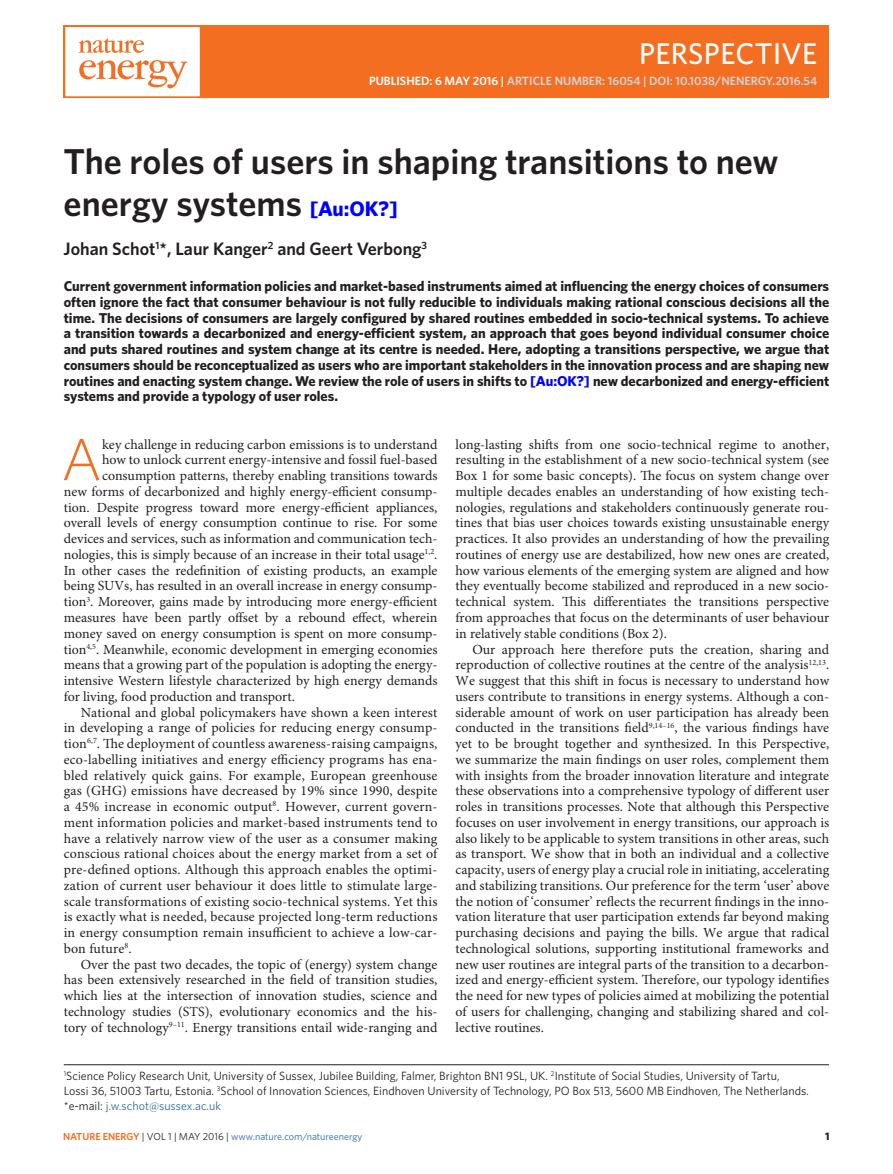
<style>
.page{position:relative;width:893px;height:1174px;background:#fff}
.page>*{position:absolute;margin:0;border:0;box-sizing:border-box;transform-origin:0 0}
.Body_first_w_drop_c{font:300 59.4px "Whitney";color:#f36e21}
.Title{font:600 36px/42px "Whitney";color:#231f20}
.t1{font:500 30px "Whitney";letter-spacing:.01em;color:#fff}
.Author{font:600 18px "Whitney";color:#231f20}
.Abstract{font:700 14.25px/15.8px "Whitney";color:#231f20;text-align:justify}
.Body_text{font:13.95px/15.8px "Minion Pro";color:#231f20;text-align:justify}
.Body_first_w_drop_c-2{font:13.95px "Minion Pro";color:#231f20}
.Address{font:12px/15px "Whitney";color:#231f20}
.t2{font:600 12px "Whitney";color:#d1d2d4}
.t3{font:700 10.8px "Whitney";color:#231f20}
.t4{font:10.2px "Whitney";color:#316a9f}
.s1{color:#fff}
.s2{font-weight:700;font-size:21px;color:#00f}
.s3{color:#00f}
.s4{color:#316a9f}
.s5{font-weight:600;color:#f36e21}
.s6{color:#231f20}
</style>
<div class="page">
<hr style="left:64px;top:1064px;width:765px;height:1px;background:#231f20">
<div style="left:64px;top:26px;width:765px;height:72px;background:#f36e21"></div>
<div style="left:64px;top:26px;width:137px;height:72px;background:#fff;border:2px solid #f36e21"></div>
<svg style="left:78px;top:38px;width:66px;height:15px"></svg>
<svg style="left:79px;top:60px;width:108px;height:28px"></svg>
<p class="t1" style="left:639px;top:34px;width:180px">PERSPECTIVE</p>
<p class="t2" style="left:369px;top:73px;width:450px"><span class="s1">PUBLISHED: 6 MAY 2016 |</span> ARTICLE NUMBER: 16054 | DOI: 10.1038/NENERGY.2016.54</p>
<p class="Title" style="left:64px;top:140px;width:716px">The roles of users in shaping transitions to new energy systems <span class="s2">[Au:OK?]</span></p>
<p class="Author" style="left:64px;top:237px;width:365px">Johan Schot<sup>1</sup>*, Laur Kanger<sup>2</sup> and Geert Verbong<sup>3</sup></p>
<p class="Abstract" style="left:64px;top:278px;width:767px">Current government information policies and market-based instruments aimed at influencing the energy choices of consumers often ignore the fact that consumer behaviour is not fully reducible to individuals making rational conscious decisions all the time. The decisions of consumers are largely configured by shared routines embedded in socio-technical systems. To achieve a transition towards a decarbonized and energy-efficient system, an approach that goes beyond individual consumer choice and puts shared routines and system change at its centre is needed. Here, adopting a transitions perspective, we argue that consumers should be reconceptualized as users who are important stakeholders in the innovation process and are shaping new routines and enacting system change. We review the role of users in shifts to <span class="s3">[Au:OK?]</span> new decarbonized and energy-efficient systems and provide a typology of user roles.</p>
<p class="Body_text" style="left:455px;top:437px;width:375px">long-lasting shifts from one socio-technical regime to another, resulting in the establishment of a new socio-technical system (see Box 1 for some basic concepts). The focus on system change over multiple decades enables an understanding of how existing tech&shy;nologies, regulations and stakeholders continuously generate rou&shy;tines that bias user choices towards existing unsustainable energy practices. It also provides an understanding of how the prevailing routines of energy use are destabilized, how new ones are created, how various elements of the emerging system are aligned and how they eventually become stabilized and reproduced in a new socio&shy;technical system. This differentiates the transitions perspective from approaches that focus on the determinants of user behaviour in relatively stable conditions (Box 2).</p>
<p class="Body_text" style="left:455px;top:641px;width:375px;text-indent:17px">Our approach here therefore puts the creation, sharing and reproduction of collective routines at the centre of the analysis<sup>12,13</sup>.<br>We suggest that this shift in focus is necessary to understand how users contribute to transitions in energy systems. Although a con&shy;siderable amount of work on user participation has already been conducted in the transitions field<sup>9,14–16</sup>, the various findings have yet to be brought together and synthesized. In this Perspective, we summarize the main findings on user roles, complement them with insights from the broader innovation literature and integrate these observations into a comprehensive typology of different user roles in transitions processes. Note that although this Perspective focuses on user involvement in energy transitions, our approach is also likely to be applicable to system transitions in other areas, such as transport. We show that in both an individual and a collective capacity, users of energy play a crucial role in initiating, accelerating and stabilizing transitions. Our preference for the term ‘user’ above the notion of ‘consumer’ reflects the recurrent findings in the inno&shy;vation literature that user participation extends far beyond making purchasing decisions and paying the bills. We argue that radical technological solutions, supporting institutional frameworks and new user routines are integral parts of the transition to a decarbon&shy;ized and energy-efficient system. Therefore, our typology identifies the need for new types of policies aimed at mobilizing the potential of users for challenging, changing and stabilizing shared and col&shy;lective routines.</p>
<p class="Address" style="left:64px;top:1068px;width:747px"><sup>1</sup>Science Policy Research Unit, University of Sussex, Jubilee Building, Falmer, Brighton BN1 9SL, UK. <sup>2</sup>Institute of Social Studies, University of Tartu,<br>Lossi 36, 51003 Tartu, Estonia. <sup>3</sup>School of Innovation Sciences, Eindhoven University of Technology, PO Box 513, 5600 MB Eindhoven, The Netherlands. *e-mail: <span class="s4">j.w.schot@sussex.ac.uk</span></p>
<p class="Body_first_w_drop_c" style="left:61px;top:420px;width:43px">A</p>
<p class="Body_first_w_drop_c-2" style="left:102px;top:436px;width:337px">key challenge in reducing carbon emissions is to understand</p>
<p class="Body_first_w_drop_c-2" style="left:102px;top:451px;width:337px">how to unlock current energy-intensive and fossil fuel-based</p>
<p class="Body_first_w_drop_c-2" style="left:102px;top:467px;width:337px">consumption patterns, thereby enabling transitions towards</p>
<p class="Body_first_w_drop_c-2" style="left:64px;top:483px;width:375px">new forms of decarbonized and highly energy-efficient consump-</p>
<p class="Body_first_w_drop_c-2" style="left:64px;top:499px;width:375px">tion. Despite progress toward more energy-efficient appliances,</p>
<p class="Body_first_w_drop_c-2" style="left:64px;top:514px;width:375px">overall levels of energy consumption continue to rise. For some</p>
<p class="Body_first_w_drop_c-2" style="left:64px;top:530px;width:375px">devices and services, such as information and communication tech-</p>
<p class="Body_first_w_drop_c-2" style="left:64px;top:546px;width:375px">nologies, this is simply because of an increase in their total usage<sup>1,2</sup>.</p>
<p class="Body_first_w_drop_c-2" style="left:64px;top:562px;width:375px">In other cases the redefinition of existing products, an example</p>
<p class="Body_first_w_drop_c-2" style="left:64px;top:577px;width:375px">being SUVs, has resulted in an overall increase in energy consump-</p>
<p class="Body_first_w_drop_c-2" style="left:64px;top:593px;width:375px">tion<sup>3</sup>. Moreover, gains made by introducing more energy-efficient</p>
<p class="Body_first_w_drop_c-2" style="left:64px;top:609px;width:375px">measures have been partly offset by a rebound effect, wherein</p>
<p class="Body_first_w_drop_c-2" style="left:64px;top:625px;width:375px">money saved on energy consumption is spent on more consump-</p>
<p class="Body_first_w_drop_c-2" style="left:64px;top:640px;width:375px">tion<sup>4,5</sup>. Meanwhile, economic development in emerging economies</p>
<p class="Body_first_w_drop_c-2" style="left:64px;top:656px;width:375px">means that a growing part of the population is adopting the energy-</p>
<p class="Body_first_w_drop_c-2" style="left:64px;top:672px;width:375px">intensive Western lifestyle characterized by high energy demands</p>
<p class="Body_first_w_drop_c-2" style="left:64px;top:688px;width:233px">for living, food production and transport.</p>
<p class="Body_text" style="left:64px;top:704px;width:375px;text-indent:17px">National and global policymakers have shown a keen interest in developing a range of policies for reducing energy consump&shy;tion<sup>6,7</sup>. The deployment of countless awareness-raising campaigns, eco-labelling initiatives and energy efficiency programs has ena&shy;bled relatively quick gains. For example, European greenhouse gas (GHG) emissions have decreased by 19% since 1990, despite a 45% increase in economic output<sup>8</sup>. However, current govern&shy;ment information policies and market-based instruments tend to have a relatively narrow view of the user as a consumer making conscious rational choices about the energy market from a set of pre-defined options. Although this approach enables the optimi&shy;zation of current user behaviour it does little to stimulate large&shy;scale transformations of existing socio-technical systems. Yet this is exactly what is needed, because projected long-term reductions in energy consumption remain insufficient to achieve a low-car&shy;bon future<sup>8</sup>.</p>
<p class="Body_text" style="left:64px;top:956px;width:375px;text-indent:17px">Over the past two decades, the topic of (energy) system change has been extensively researched in the field of transition studies, which lies at the intersection of innovation studies, science and technology studies (STS), evolutionary economics and the his&shy;tory of technology<sup>9–11</sup>. Energy transitions entail wide-ranging and</p>
<p class="t4" style="left:63px;top:1129px;width:301px"><span class="s5">NATURE ENERGY</span> <span class="s6">| VOL 1 | MAY 2016 |</span> www.nature.com/natureenergy</p>
<p class="t3" style="left:825px;top:1129px;width:6px">1</p>
</div>
